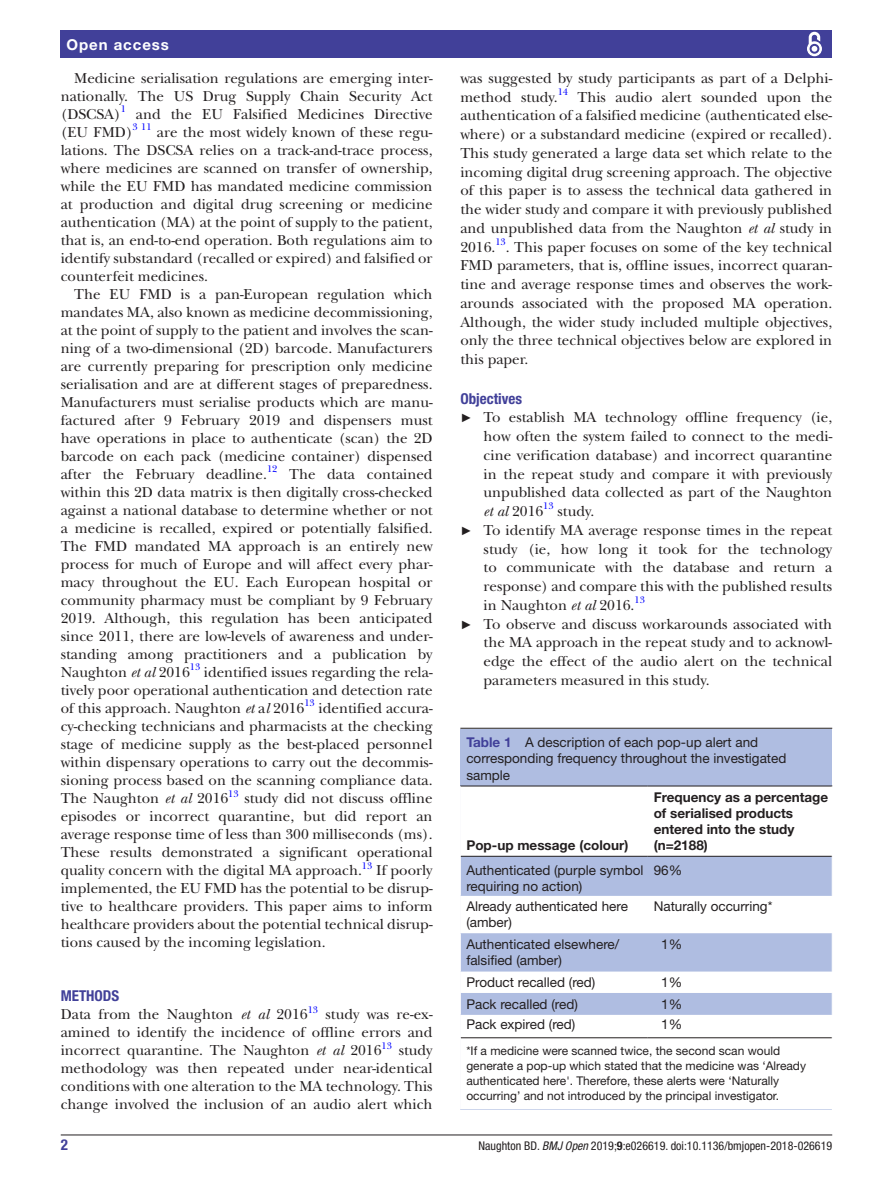
<style>
.page{position:relative;width:893px;height:1191px;background:#fff}
.page>*{position:absolute;margin:0;border:0;box-sizing:border-box;transform-origin:0 0}
.t1{font:15px/18px "New Baskerville";color:#231f20;text-align:justify}
.t2{font:700 condensed 15px "Helvetica Neue LT Std";color:#414099}
.t3{font:700 15px "Helvetica Neue LT Std";letter-spacing:.065em;color:#fff}
.t4{font:13.5px/16.2px "Helvetica Neue LT Std";color:#231f20}
.t5{font:700 13.5px/16.2px "Helvetica Neue LT Std";color:#231f20}
.t6{font:12px/15px "Helvetica Neue LT Std";color:#231f20}
.t7{font:condensed 12px "Helvetica Neue LT Std";color:#231f20}
.t8{font:9.9px "New Baskerville";color:#00f}
.s1{font-style:italic}
.s2{font-family:"Arial";font-size:12px}
.s3{font-weight:700;color:#414099}
.s4{font-weight:700}
</style>
<div class="page">
<hr style="left:61px;top:1134px;width:771px;height:1px;background:#231f20">
<div style="left:61px;top:31px;width:771px;height:27px;background:#414099"></div>
<svg style="left:807px;top:31px;width:15px;height:26px"></svg>
<div style="left:460px;top:728px;width:372px;height:381px;background:#afbde1"></div>
<hr style="left:460px;top:728px;width:372px;height:1px;background:#231f20">
<div style="left:461px;top:786px;width:371px;height:323px;background:#fff"></div>
<svg style="left:461px;top:857px;width:371px;height:157px"></svg>
<hr style="left:460px;top:785px;width:188px;height:1px;background:#231f20">
<hr style="left:460px;top:856px;width:188px;height:1px;background:#231f20">
<hr style="left:648px;top:785px;width:184px;height:1px;background:#231f20">
<hr style="left:648px;top:856px;width:184px;height:1px;background:#231f20">
<hr style="left:648px;top:1037px;width:184px;height:1px;background:#231f20">
<hr style="left:460px;top:1037px;width:188px;height:1px;background:#231f20">
<hr style="left:460px;top:786px;width:1px;height:70px;background:#fff">
<hr style="left:460px;top:856px;width:1px;height:39px;background:#fff">
<hr style="left:460px;top:895px;width:1px;height:38px;background:#fff">
<hr style="left:460px;top:933px;width:1px;height:38px;background:#fff">
<svg style="left:460px;top:971px;width:1px;height:66px"></svg>
<hr style="left:460px;top:1037px;width:1px;height:72px;background:#fff">
<hr style="left:466px;top:1099px;width:366px;height:2px;background:#fff">
<p class="t3" style="left:66px;top:35px;width:104px">Open access</p>
<p class="t1" style="left:61px;top:69px;width:373px;text-indent:13px">Medicine serialisation regulations are emerging inter&shy;nationally. The US Drug Supply Chain Security Act (DSCSA)</p>
<p class="t8" style="left:121px;top:103px;width:7px">1</p>
<p class="t1" style="left:136px;top:105px;width:298px">and the EU Falsified Medicines Directive</p>
<p class="t1" style="left:61px;top:123px;width:73px">(EU FMD)</p>
<p class="t8" style="left:133px;top:121px;width:21px">3 11</p>
<p class="t1" style="left:61px;top:123px;width:373px;text-indent:96px">are the most widely known of these regu&shy;lations. The DSCSA relies on a track-and-trace process, where medicines are scanned on transfer of ownership, while the EU FMD has mandated medicine commission at production and digital drug screening or medicine authentication (MA) at the point of supply to the patient, that is, an end-to-end operation. Both regulations aim to identify substandard (recalled or expired) and falsified or counterfeit medicines.</p>
<p class="t1" style="left:61px;top:285px;width:373px;text-indent:14px">The EU FMD is a pan-European regulation which mandates MA, also known as medicine decommissioning, at the point of supply to the patient and involves the scan&shy;ning of a two-dimensional (2D) barcode. Manufacturers are currently preparing for prescription only medicine serialisation and are at different stages of preparedness.<br>Manufacturers must serialise products which are manu&shy;factured after 9 February 2019 and dispensers must have operations in place to authenticate (scan) the 2D barcode on each pack (medicine container) dispensed after the February deadline.</p>
<p class="t8" style="left:267px;top:463px;width:12px">12</p>
<p class="t1" style="left:61px;top:465px;width:373px;text-indent:228px">The data contained within this 2D data matrix is then digitally cross-checked against a national database to determine whether or not a medicine is recalled, expired or potentially falsified.<br>The FMD mandated MA approach is an entirely new process for much of Europe and will affect every phar&shy;macy throughout the EU. Each European hospital or community pharmacy must be compliant by 9 February 2019. Although, this regulation has been anticipated since 2011, there are low-levels of awareness and under&shy;standing among practitioners and a publication by Naughton <span class="s1">et al</span> 2016<sup>13</sup> identified issues regarding the rela&shy;tively poor operational authentication and detection rate of this approach. Naughton <span class="s1">et</span> a<span class="s1">l</span> 2016</p>
<p class="t8" style="left:304px;top:697px;width:12px">13</p>
<p class="t1" style="left:61px;top:699px;width:373px;text-indent:258px">identified accura&shy;cy-checking technicians and pharmacists at the checking stage of medicine supply as the best-placed personnel within dispensary operations to carry out the decommis&shy;sioning process based on the scanning compliance data.<br>The Naughton <span class="s1">et al</span> 2016</p>
<p class="t8" style="left:228px;top:787px;width:12px">13</p>
<p class="t1" style="left:61px;top:789px;width:373px;text-indent:184px">study did not discuss offline episodes or incorrect quarantine, but did report an average response time of less than 300 milliseconds (ms).<br>These results demonstrated a significant operational quality concern with the digital MA approach.</p>
<p class="t8" style="left:362px;top:859px;width:12px">13</p>
<p class="t1" style="left:61px;top:861px;width:373px;text-indent:316px">If poorly implemented, the EU FMD has the potential to be disrup&shy;tive to healthcare providers. This paper aims to inform healthcare providers about the potential technical disrup&shy;tions caused by the incoming legislation.</p>
<p class="t2" style="left:61px;top:987px;width:60px">Methods</p>
<p class="t1" style="left:61px;top:1005px;width:248px">Data from the Naughton <span class="s1">et al</span> 2016</p>
<p class="t8" style="left:308px;top:1003px;width:12px">13</p>
<p class="t1" style="left:61px;top:1005px;width:373px;text-indent:265px">study was re-ex&shy;amined to identify the incidence of offline errors and incorrect quarantine. The Naughton <span class="s1">et al</span> 2016</p>
<p class="t8" style="left:382px;top:1039px;width:12px">13</p>
<p class="t1" style="left:61px;top:1041px;width:373px;text-indent:338px">study methodology was then repeated under near-identical conditions with one alteration to the MA technology. This change involved the inclusion of an audio alert which</p>
<p class="t1" style="left:460px;top:69px;width:373px;line-height:18.8px">was suggested by study participants as part of a Delphi&shy;method study.</p>
<p class="t8" style="left:558px;top:86px;width:12px">14</p>
<p class="t1" style="left:460px;top:88px;width:373px;line-height:18.8px;text-indent:117px">This audio alert sounded upon the authentication of a falsified medicine (authenticated else&shy;where) or a substandard medicine (expired or recalled).<br>This study generated a large data set which relate to the incoming digital drug screening approach. The objective of this paper is to assess the technical data gathered in the wider study and compare it with previously published and unpublished data from the Naughton <span class="s1">et al</span> study in 2016.<sup>13</sup>. This paper focuses on some of the key technical FMD parameters, that is, offline issues, incorrect quaran&shy;tine and average response times and observes the work&shy;arounds associated with the proposed MA operation.<br>Although, the wider study included multiple objectives, only the three technical objectives below are explored in this paper.</p>
<p class="t2" style="left:460px;top:389px;width:63px">Objectives</p>
<p class="t1" style="left:484px;top:408px;width:350px;line-height:18.8px;text-indent:-23px"><span class="s2">►</span> To establish MA technology offline frequency (ie, how often the system failed to connect to the medi&shy;cine verification database) and incorrect quarantine in the repeat study and compare it with previously unpublished data collected as part of the Naughton <span class="s1">et al</span> 2016</p>
<p class="t8" style="left:543px;top:500px;width:12px">13</p>
<p class="t1" style="left:558px;top:502px;width:38px">study.</p>
<p class="t1" style="left:460px;top:521px;width:373px"><span class="s2">►</span> To identify MA average response times in the repeat</p>
<p class="t1" style="left:484px;top:540px;width:350px">study (ie, how long it took for the technology</p>
<p class="t1" style="left:484px;top:558px;width:350px">to communicate with the database and return a</p>
<p class="t1" style="left:484px;top:577px;width:350px">response) and compare this with the published results</p>
<p class="t1" style="left:484px;top:596px;width:163px">in Naughton <span class="s1">et al</span> 2016.<sup>13</sup></p>
<p class="t1" style="left:460px;top:615px;width:373px"><span class="s2">►</span> To observe and discuss workarounds associated with</p>
<p class="t1" style="left:484px;top:633px;width:350px">the MA approach in the repeat study and to acknowl-</p>
<p class="t1" style="left:484px;top:652px;width:350px">edge the effect of the audio alert on the technical</p>
<p class="t1" style="left:484px;top:671px;width:228px">parameters measured in this study.</p>
<p class="t4" style="left:466px;top:733px;width:322px"><span class="s3">Table 1</span> A description of each pop-up alert and corresponding frequency throughout the investigated sample</p>
<p class="t5" style="left:466px;top:837px;width:163px">Pop-up message (colour)</p>
<p class="t5" style="left:654px;top:788px;width:176px">Frequency as a percentage of serialised products entered into the study (n=2188)</p>
<p class="t4" style="left:466px;top:862px;width:179px">Authenticated (purple symbol requiring no action)</p>
<p class="t4" style="left:654px;top:862px;width:30px">96%</p>
<p class="t4" style="left:466px;top:898px;width:163px">Already authenticated here (amber)</p>
<p class="t4" style="left:654px;top:898px;width:120px">Naturally occurring*</p>
<p class="t4" style="left:466px;top:936px;width:155px">Authenticated elsewhere/ falsified (amber)</p>
<p class="t4" style="left:661px;top:936px;width:23px">1%</p>
<p class="t4" style="left:466px;top:974px;width:131px">Product recalled (red)</p>
<p class="t4" style="left:661px;top:974px;width:23px">1%</p>
<p class="t4" style="left:466px;top:995px;width:113px">Pack recalled (red)</p>
<p class="t4" style="left:661px;top:995px;width:23px">1%</p>
<p class="t4" style="left:466px;top:1015px;width:111px">Pack expired (red)</p>
<p class="t4" style="left:661px;top:1015px;width:23px">1%</p>
<p class="t6" style="left:466px;top:1043px;width:341px">*If a medicine were scanned twice, the second scan would generate a pop-up which stated that the medicine was ‘Already authenticated here'. Therefore, these alerts were ‘Naturally occurring’ and not introduced by the principal investigator.</p>
<p class="t2" style="left:61px;top:1135px;width:9px">2</p>
<p class="t7" style="left:479px;top:1138px;width:355px">Naughton BD. <span class="s1">BMJ Open</span> 2019;<span class="s4">9</span>:e026619. doi:10.1136/bmjopen-2018-026619</p>
</div>
